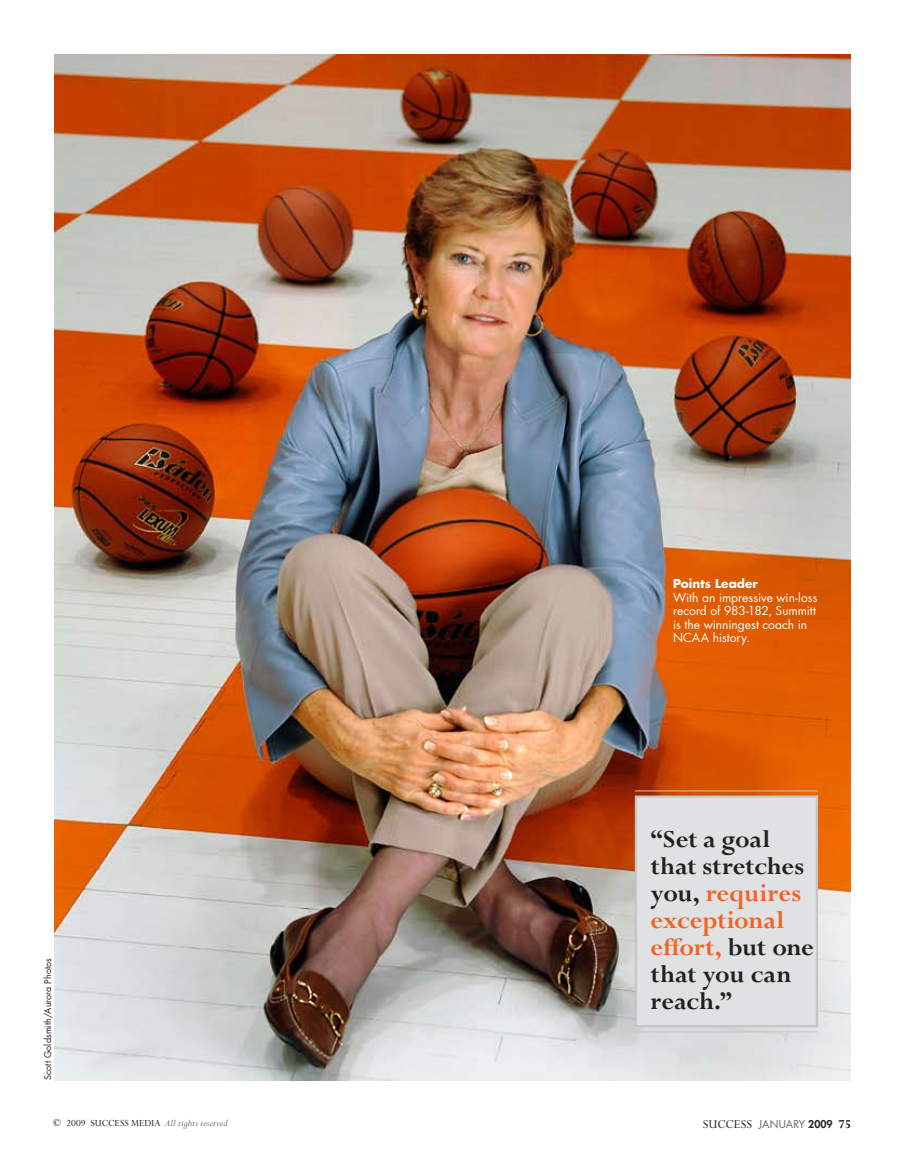
<style>
.page{position:relative;width:905px;height:1175px;background:#fff}
.page>*{position:absolute;margin:0;border:0;box-sizing:border-box;transform-origin:0 0}
.t1{font:700 27px/27px "Perpetua Std";letter-spacing:-.005em;color:#231f20}
.t2{font:13.5px "Perpetua Std";color:#231f20}
.t3{font:12px/13.5px "Futura Std";color:#fff}
.t4{font:700 12px "Futura Std";letter-spacing:.005em;color:#fff}
.t5{font:italic 10.5px "Perpetua Std";letter-spacing:.02em;color:#636467}
.t6{font:10.5px "Futura Std";letter-spacing:.01em;color:#636467}
.t7{font:9px "Futura Std";letter-spacing:.01em;color:#231f20}
.s1{font-weight:700;font-style:normal;color:#231f20}
.s2{font-style:normal;color:#231f20}
.s3{color:#f26224}
.s4{font-weight:800;color:#231f20}
.s5{font-family:"Perpetua Std";font-weight:700;font-size:13.5px;color:#231f20}
</style>
<div class="page">
<img style="left:54px;top:54px;width:796px;height:1026px">
<div style="left:633px;top:794px;width:186px;height:234px;background:#e0e1e2"></div>
<hr style="left:635px;top:790px;width:183px;height:1px;background:#c4c6c8">
<hr style="left:635px;top:1031px;width:183px;height:1px;background:#c4c6c8">
<p class="t7" style="left:42px;top:1080px;width:124px;rotate:-90deg">Scott Goldsmith/Aurora Photos</p>
<p class="t5" style="left:53px;top:1117px;width:176px"><span class="s1">©</span> <span class="s2">2009 SUCCESS MEDIA</span> All rights reserved</p>
<p class="t4" style="left:673px;top:576px;width:86px">Points Leader</p>
<p class="t3" style="left:673px;top:591px;width:146px">With an impressive win-loss record of 983-182, Summitt is the winningest coach in<br>NCAA history.</p>
<h1 class="t1" style="left:650px;top:826px;width:165px">“Set a goal that stretches you, <span class="s3">requires exceptional effort,</span> but one that you can reach.”</h1>
<p class="t2" style="left:702px;top:1117px;width:37px">SUCCESS</p>
<p class="t6" style="left:758px;top:1117px;width:94px">JANUARY <span class="s4">2009</span> <span class="s5">75</span></p>
</div>
